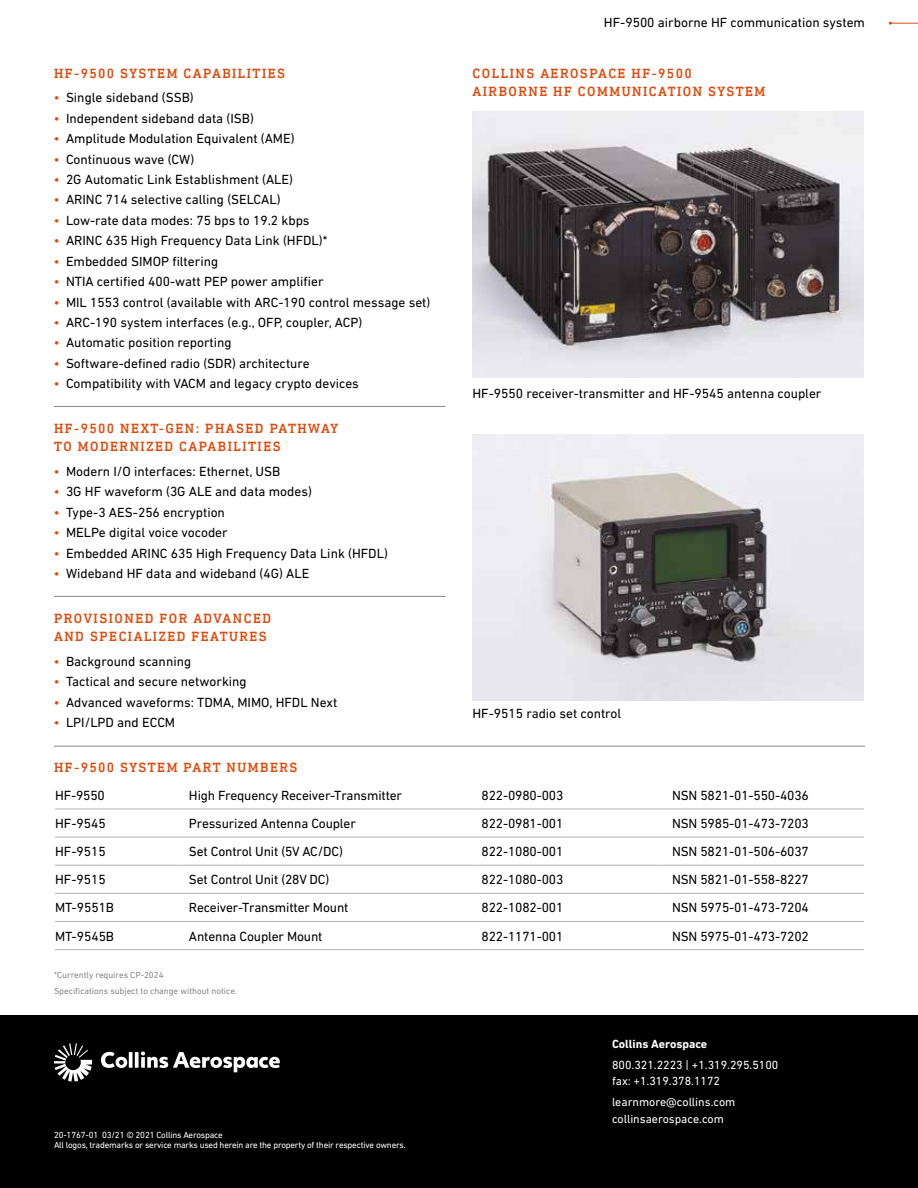
<style>
.page{position:relative;width:918px;height:1188px;background:#fff}
.page>*{position:absolute;margin:0;border:0;box-sizing:border-box;transform-origin:0 0}
.t1{font:13.5px "DIN Next LT Pro";color:#000}
.t2{font:500 13.5px/18px "DIN Next Slab Pro";letter-spacing:.11em;color:#e04b0d}
.t3{font:12px/16.5px "DIN Next LT Pro";color:#fff}
.t4{font:700 12px "DIN Next LT Pro";color:#fff}
.t5{font:9px/10.5px "DIN Next LT Pro";letter-spacing:-.02em;color:#fff}
.t6{font:9px/16.5px "DIN Next LT Pro";color:#878787}
.s1{color:#e04b0d}
</style>
<div class="page">
<div style="left:0;top:1015px;width:918px;height:173px;background:#000"></div>
<hr style="left:54px;top:406px;width:392px;height:1px;background:#878787">
<hr style="left:54px;top:596px;width:392px;height:1px;background:#878787">
<hr style="left:54px;top:746px;width:811px;height:1px;background:#878787">
<img style="left:472px;top:111px;width:392px;height:267px">
<img style="left:472px;top:434px;width:392px;height:267px">
<hr style="left:55px;top:809px;width:125px;height:1px;background:#b3b2b2">
<hr style="left:180px;top:809px;width:292px;height:1px;background:#b3b2b2">
<hr style="left:472px;top:809px;width:191px;height:1px;background:#b3b2b2">
<hr style="left:663px;top:809px;width:201px;height:1px;background:#b3b2b2">
<hr style="left:55px;top:837px;width:125px;height:1px;background:#b3b2b2">
<hr style="left:180px;top:837px;width:292px;height:1px;background:#b3b2b2">
<hr style="left:472px;top:837px;width:191px;height:1px;background:#b3b2b2">
<hr style="left:663px;top:837px;width:201px;height:1px;background:#b3b2b2">
<hr style="left:55px;top:865px;width:125px;height:1px;background:#b3b2b2">
<hr style="left:180px;top:865px;width:292px;height:1px;background:#b3b2b2">
<hr style="left:472px;top:865px;width:191px;height:1px;background:#b3b2b2">
<hr style="left:663px;top:865px;width:201px;height:1px;background:#b3b2b2">
<hr style="left:55px;top:893px;width:125px;height:1px;background:#b3b2b2">
<hr style="left:180px;top:893px;width:292px;height:1px;background:#b3b2b2">
<hr style="left:472px;top:893px;width:191px;height:1px;background:#b3b2b2">
<hr style="left:663px;top:893px;width:201px;height:1px;background:#b3b2b2">
<hr style="left:55px;top:921px;width:125px;height:1px;background:#b3b2b2">
<hr style="left:180px;top:921px;width:292px;height:1px;background:#b3b2b2">
<hr style="left:472px;top:921px;width:191px;height:1px;background:#b3b2b2">
<hr style="left:663px;top:921px;width:201px;height:1px;background:#b3b2b2">
<hr style="left:55px;top:949px;width:125px;height:1px;background:#b3b2b2">
<hr style="left:180px;top:949px;width:292px;height:1px;background:#b3b2b2">
<hr style="left:472px;top:949px;width:191px;height:1px;background:#b3b2b2">
<hr style="left:663px;top:949px;width:201px;height:1px;background:#b3b2b2">
<svg style="left:889px;top:22px;width:29px;height:3px"></svg>
<svg style="left:54px;top:1043px;width:226px;height:38px"></svg>
<p class="t2" style="left:54px;top:64px;width:233px">HF-9500 SYSTEM CAPABILITIES</p>
<p class="t1" style="left:54px;top:90px;width:141px"><span class="s1">•</span> Single sideband (SSB)</p>
<p class="t1" style="left:54px;top:110px;width:201px"><span class="s1">•</span> Independent sideband data (ISB)</p>
<p class="t1" style="left:54px;top:131px;width:242px"><span class="s1">•</span> Amplitude Modulation Equivalent (AME)</p>
<p class="t1" style="left:54px;top:151px;width:142px"><span class="s1">•</span> Continuous wave (CW)</p>
<p class="t1" style="left:54px;top:172px;width:241px"><span class="s1">•</span> 2G Automatic Link Establishment (ALE)</p>
<p class="t1" style="left:54px;top:192px;width:228px"><span class="s1">•</span> ARINC 714 selective calling (SELCAL)</p>
<p class="t1" style="left:54px;top:213px;width:257px"><span class="s1">•</span> Low-rate data modes: 75 bps to 19.2 kbps</p>
<p class="t1" style="left:54px;top:233px;width:275px"><span class="s1">•</span> ARINC 635 High Frequency Data Link (HFDL)*</p>
<p class="t1" style="left:54px;top:253px;width:166px"><span class="s1">•</span> Embedded SIMOP filtering</p>
<p class="t1" style="left:54px;top:274px;width:271px"><span class="s1">•</span> NTIA certified 400-watt PEP power amplifier</p>
<p class="t1" style="left:54px;top:294px;width:378px"><span class="s1">•</span> MIL 1553 control (available with ARC-190 control message set)</p>
<p class="t1" style="left:54px;top:315px;width:310px"><span class="s1">•</span> ARC-190 system interfaces (e.g., OFP, coupler, ACP)</p>
<p class="t1" style="left:54px;top:335px;width:179px"><span class="s1">•</span> Automatic position reporting</p>
<p class="t1" style="left:54px;top:356px;width:257px"><span class="s1">•</span> Software-defined radio (SDR) architecture</p>
<p class="t1" style="left:54px;top:376px;width:306px"><span class="s1">•</span> Compatibility with VACM and legacy crypto devices</p>
<p class="t2" style="left:54px;top:420px;width:286px">HF-9500 NEXT-GEN: PHASED PATHWAY<br>TO MODERNIZED CAPABILITIES</p>
<p class="t1" style="left:54px;top:464px;width:228px"><span class="s1">•</span> Modern I/O interfaces: Ethernet, USB</p>
<p class="t1" style="left:54px;top:484px;width:259px"><span class="s1">•</span> 3G HF waveform (3G ALE and data modes)</p>
<p class="t1" style="left:54px;top:505px;width:173px"><span class="s1">•</span> Type-3 AES-256 encryption</p>
<p class="t1" style="left:54px;top:525px;width:175px"><span class="s1">•</span> MELPe digital voice vocoder</p>
<p class="t1" style="left:54px;top:545px;width:335px"><span class="s1">•</span> Embedded ARINC 635 High Frequency Data Link (HFDL)</p>
<p class="t1" style="left:54px;top:566px;width:257px"><span class="s1">•</span> Wideband HF data and wideband (4G) ALE</p>
<p class="t2" style="left:54px;top:610px;width:219px">PROVISIONED FOR ADVANCED<br>AND SPECIALIZED FEATURES</p>
<p class="t1" style="left:54px;top:654px;width:139px"><span class="s1">•</span> Background scanning</p>
<p class="t1" style="left:54px;top:674px;width:194px"><span class="s1">•</span> Tactical and secure networking</p>
<p class="t1" style="left:54px;top:694px;width:285px"><span class="s1">•</span> Advanced waveforms: TDMA, MIMO, HFDL Next</p>
<p class="t1" style="left:54px;top:715px;width:123px"><span class="s1">•</span> LPI/LPD and ECCM</p>
<p class="t2" style="left:54px;top:759px;width:245px">HF-9500 SYSTEM PART NUMBERS</p>
<p class="t1" style="left:604px;top:15px;width:263px">HF-9500 airborne HF communication system</p>
<p class="t2" style="left:473px;top:64px;width:294px">COLLINS AEROSPACE HF-9500<br>AIRBORNE HF COMMUNICATION SYSTEM</p>
<p class="t1" style="left:472px;top:385px;width:350px">HF-9550 receiver-transmitter and HF-9545 antenna coupler</p>
<p class="t1" style="left:472px;top:705px;width:150px">HF-9515 radio set control</p>
<p class="t1" style="left:55px;top:788px;width:51px">HF-9550</p>
<p class="t1" style="left:189px;top:788px;width:215px">High Frequency Receiver-Transmitter</p>
<p class="t1" style="left:482px;top:788px;width:83px">822-0980-003</p>
<p class="t1" style="left:672px;top:788px;width:138px">NSN 5821-01-550-4036</p>
<p class="t1" style="left:55px;top:816px;width:52px">HF-9545</p>
<p class="t1" style="left:189px;top:816px;width:168px">Pressurized Antenna Coupler</p>
<p class="t1" style="left:482px;top:816px;width:83px">822-0981-001</p>
<p class="t1" style="left:672px;top:816px;width:138px">NSN 5985-01-473-7203</p>
<p class="t1" style="left:55px;top:844px;width:52px">HF-9515</p>
<p class="t1" style="left:189px;top:844px;width:155px">Set Control Unit (5V AC/DC)</p>
<p class="t1" style="left:482px;top:844px;width:83px">822-1080-001</p>
<p class="t1" style="left:672px;top:844px;width:138px">NSN 5821-01-506-6037</p>
<p class="t1" style="left:55px;top:872px;width:52px">HF-9515</p>
<p class="t1" style="left:189px;top:872px;width:142px">Set Control Unit (28V DC)</p>
<p class="t1" style="left:482px;top:872px;width:83px">822-1080-003</p>
<p class="t1" style="left:672px;top:872px;width:138px">NSN 5821-01-558-8227</p>
<p class="t1" style="left:55px;top:900px;width:61px">MT-9551B</p>
<p class="t1" style="left:189px;top:900px;width:161px">Receiver-Transmitter Mount</p>
<p class="t1" style="left:482px;top:900px;width:83px">822-1082-001</p>
<p class="t1" style="left:672px;top:900px;width:138px">NSN 5975-01-473-7204</p>
<p class="t1" style="left:55px;top:928px;width:61px">MT-9545B</p>
<p class="t1" style="left:189px;top:928px;width:135px">Antenna Coupler Mount</p>
<p class="t1" style="left:482px;top:928px;width:83px">822-1171-001</p>
<p class="t1" style="left:672px;top:928px;width:138px">NSN 5975-01-473-7202</p>
<p class="t6" style="left:54px;top:966px;width:185px">*Currently requires CP-2024<br>Specifications subject to change without notice.</p>
<p class="t5" style="left:54px;top:1129px;width:353px">20-1767-01 03/21 © 2021 Collins Aerospace<br>All logos, trademarks or service marks used herein are the property of their respective owners.</p>
<p class="t4" style="left:612px;top:1036px;width:97px">Collins Aerospace</p>
<p class="t3" style="left:612px;top:1056px;width:168px">800.321.2223 | +1.319.295.5100 fax: +1.319.378.1172</p>
<p class="t3" style="left:612px;top:1094px;width:125px">learnmore@collins.com collinsaerospace.com</p>
</div>
